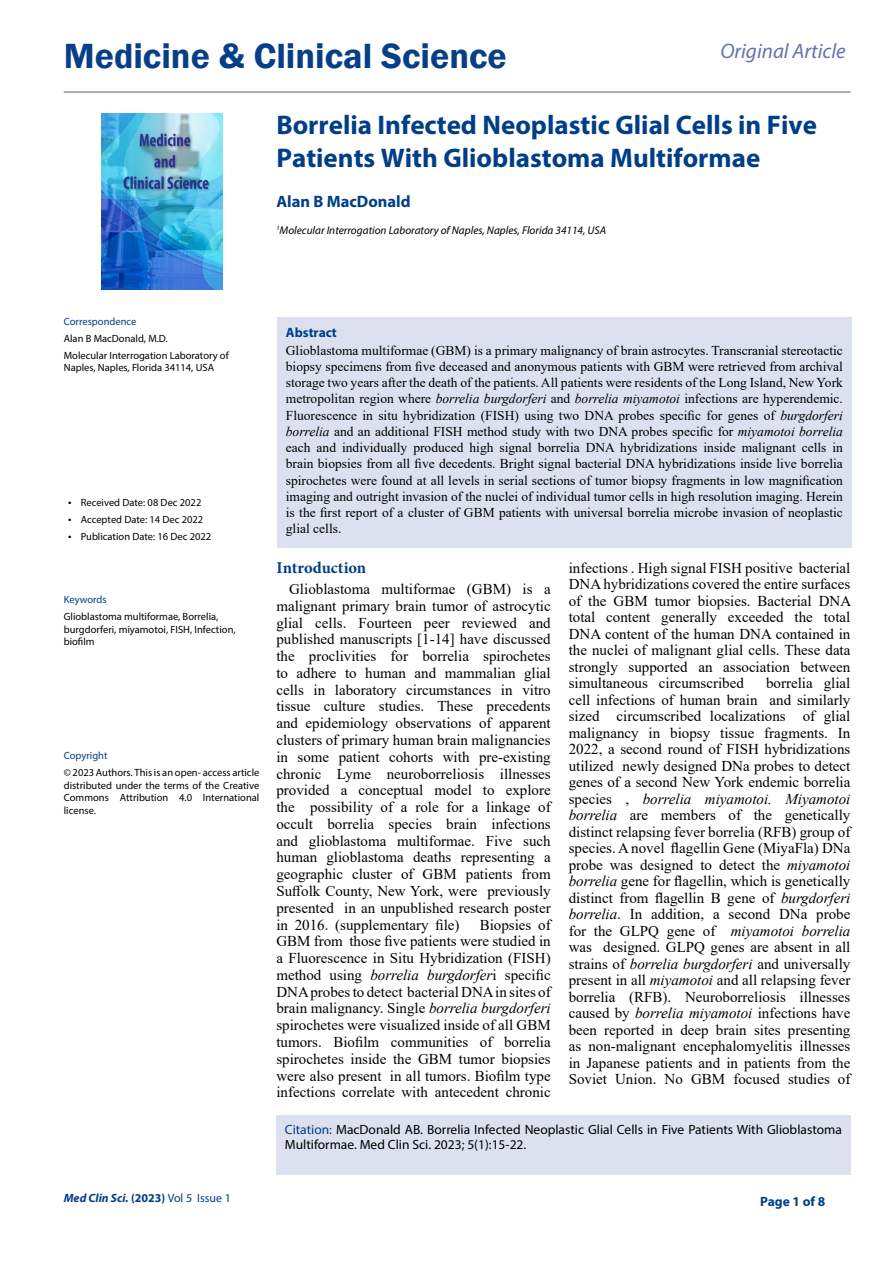
<style>
.page{position:relative;width:893px;height:1263px;background:#fff}
.page>*{position:absolute;margin:0;border:0;box-sizing:border-box;transform-origin:0 0}
.t1{font:600 36px "Franklin Gothic";color:#063f88}
.t2{font:700 27px/33px "Myriad Pro";color:#003e88}
.t3{font:italic 21px "Myriad Pro";color:#6573aa}
.t4{font:700 16.5px "Myriad Pro";color:#003e88}
.t5{font:700 16.5px "Minion Pro";letter-spacing:-.005em;color:#003e88}
.t6{font:15px/16.5px "Times New Roman";color:#000;text-align:justify}
.t7{font:13.5px/16.2px "Times New Roman";color:#000;text-align:justify}
.t8{font:700 13.5px "Myriad Pro";color:#003e88}
.t9{font:13.35px/15px "Myriad Pro";color:#000}
.t10{font:italic 700 12px "Myriad Pro";color:#003e88}
.t11{font:italic 11.25px "Myriad Pro";color:#000}
.t12{font:10.5px/12.6px "Myriad Pro";color:#000}
.t13{font:10.5px "Myriad Pro";color:#003e88}
.s1{font-size:12px}
.s2{font-style:italic}
.s3{color:#003e88}
.s4{font-style:normal}
.s5{font-weight:400;font-style:normal}
</style>
<div class="page">
<div style="left:276px;top:1115px;width:574px;height:60px;background:#dde0ef"></div>
<img style="left:101px;top:114px;width:121px;height:175px">
<hr style="left:64px;top:91px;width:786px;height:2px;background:#939598">
<div style="left:277px;top:317px;width:574px;height:230px;background:#dde0ef"></div>
<h1 class="t1" style="left:64px;top:34px;width:445px">Medicine &amp; Clinical Science</h1>
<h3 class="t3" style="left:720px;top:38px;width:127px">Original Article</h3>
<p class="t2" style="left:276px;top:108px;width:542px">Borrelia Infected Neoplastic Glial Cells in Five<br>Patients With Glioblastoma Multiformae</p>
<p class="t4" style="left:276px;top:190px;width:136px">Alan B MacDonald</p>
<p class="t11" style="left:276px;top:223px;width:331px"><sup>1</sup>Molecular Interrogation Laboratory of Naples, Naples, Florida 34114, USA</p>
<p class="t13" style="left:64px;top:315px;width:74px">Correspondence</p>
<p class="t12" style="left:64px;top:332px;width:105px">Alan B MacDonald, M.D.</p>
<p class="t12" style="left:64px;top:349px;width:167px">Molecular Interrogation Laboratory of<br>Naples, Naples, Florida 34114, USA</p>
<p class="t12" style="left:68px;top:496px;width:135px"><span class="s1">•</span> Received Date: 08 Dec 2022</p>
<p class="t12" style="left:68px;top:513px;width:137px"><span class="s1">•</span> Accepted Date: 14 Dec 2022</p>
<p class="t12" style="left:68px;top:530px;width:145px"><span class="s1">•</span> Publication Date: 16 Dec 2022</p>
<p class="t13" style="left:64px;top:593px;width:44px">Keywords</p>
<p class="t12" style="left:64px;top:610px;width:173px">Glioblastoma multiformae, Borrelia, burgdorferi, miyamotoi, FISH, Infection, biofilm</p>
<p class="t13" style="left:64px;top:749px;width:45px">Copyright</p>
<p class="t12" style="left:64px;top:766px;width:197px;text-align:justify">© 2023 Authors. This is an open- access article distributed under the terms of the Creative Commons Attribution 4.0 International license.</p>
<p class="t8" style="left:286px;top:323px;width:53px">Abstract</p>
<p class="t7" style="left:286px;top:342px;width:559px">Glioblastoma multiformae (GBM) is a primary malignancy of brain astrocytes. Transcranial stereotactic biopsy specimens from five deceased and anonymous patients with GBM were retrieved from archival storage two years after the death of the patients. All patients were residents of the Long Island, New York metropolitan region where <span class="s2">borrelia burgdorferi</span> and <span class="s2">borrelia miyamotoi</span> infections are hyperendemic.<br>Fluorescence in situ hybridization (FISH) using two DNA probes specific for genes of <span class="s2">burgdorferi borrelia</span> and an additional FISH method study with two DNA probes specific for <span class="s2">miyamotoi borrelia </span>each and individually produced high signal borrelia DNA hybridizations inside malignant cells in brain biopsies from all five decedents. Bright signal bacterial DNA hybridizations inside live borrelia spirochetes were found at all levels in serial sections of tumor biopsy fragments in low magnification imaging and outright invasion of the nuclei of individual tumor cells in high resolution imaging. Herein is the first report of a cluster of GBM patients with universal borrelia microbe invasion of neoplastic glial cells.</p>
<p class="t5" style="left:276px;top:556px;width:91px">Introduction</p>
<p class="t6" style="left:276px;top:580px;width:276px;text-indent:13px">Glioblastoma multiformae (GBM) is a malignant primary brain tumor of astrocytic glial cells. Fourteen peer reviewed and published manuscripts [1-14] have discussed the proclivities for borrelia spirochetes to adhere to human and mammalian glial cells in laboratory circumstances in vitro tissue culture studies. These precedents and epidemiology observations of apparent clusters of primary human brain malignancies in some patient cohorts with pre-existing chronic Lyme neuroborreliosis illnesses provided a conceptual model to explore the possibility of a role for a linkage of occult borrelia species brain infections and glioblastoma multiformae. Five such human glioblastoma deaths representing a geographic cluster of GBM patients from Suffolk County, New York, were previously presented in an unpublished research poster in 2016. (supplementary file)</p>
<p class="t6" style="left:276px;top:916px;width:276px;text-indent:203px">Biopsies of GBM from those five patients were studied in a Fluorescence in Situ Hybridization (FISH) method using <span class="s2">borrelia burgdorfer</span>i specific DNA probes to detect bacterial DNA in sites of brain malignancy. Single <span class="s2">borrelia burgdorferi </span>spirochetes were visualized inside of all GBM tumors. Biofilm communities of borrelia spirochetes inside the GBM tumor biopsies were also present in all tumors. Biofilm type infections correlate with antecedent chronic</p>
<p class="t6" style="left:569px;top:559px;width:284px">infections . High signal FISH positive bacterial DNA hybridizations covered the entire surfaces of the GBM tumor biopsies. Bacterial DNA total content generally exceeded the total DNA content of the human DNA contained in the nuclei of malignant glial cells. These data strongly supported an association between simultaneous circumscribed</p>
<p class="t6" style="left:569px;top:674px;width:283px;text-indent:197px">borrelia glial cell infections of human brain and similarly sized circumscribed localizations of glial malignancy in biopsy tissue fragments. In 2022, a second round of FISH hybridizations utilized newly designed DNa probes to detect genes of a second New York endemic borrelia species , <span class="s2">borrelia miyamotoi. Miyamotoi borrelia</span> are members of the genetically distinct relapsing fever borrelia (RFB) group of species. A novel flagellin Gene (MiyaFla) DNa probe was designed to detect the <span class="s2">miyamotoi borrelia</span> gene for flagellin, which is genetically distinct from flagellin B gene of <span class="s2">burgdorferi borrelia</span>. In addition, a second DNa probe for the GLPQ gene of <span class="s2">miyamotoi borrelia </span>was designed. GLPQ genes are absent in all strains of <span class="s2">borrelia burgdorferi</span> and universally present in all <span class="s2">miyamotoi</span> and all relapsing fever borrelia (RFB). Neuroborreliosis illnesses caused by <span class="s2">borrelia miyamotoi</span> infections have been reported in deep brain sites presenting as non-malignant encephalomyelitis illnesses in Japanese patients and in patients from the Soviet Union. No GBM focused studies of</p>
<p class="t9" style="left:285px;top:1122px;width:558px"><span class="s3">Citation:</span> MacDonald AB. Borrelia Infected Neoplastic Glial Cells in Five Patients With Glioblastoma<br>Multiformae. Med Clin Sci. 2023; 5(1):15-22.</p>
<p class="t10" style="left:64px;top:1190px;width:169px">Med Clin Sci. <span class="s4">(2023)</span> <span class="s5">Vol 5 Issue 1</span></p>
<p class="t8" style="left:760px;top:1192px;width:67px">Page 1 of 8</p>
</div>
